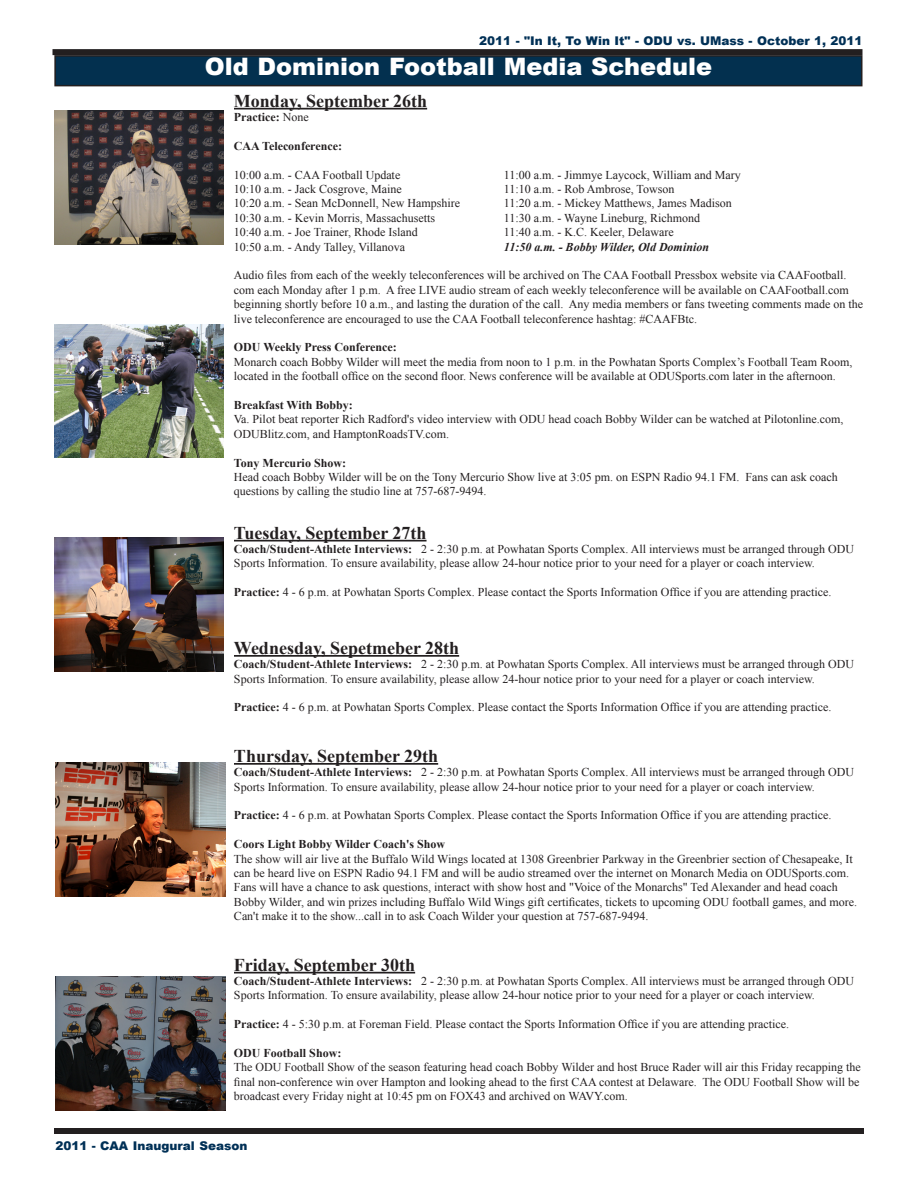
<style>
.page{position:relative;width:918px;height:1188px;background:#fff}
.page>*{position:absolute;margin:0;border:0;box-sizing:border-box;transform-origin:0 0}
.t1{font:900 24px "Arial";color:#fff}
.t2{font:700 18px "Times New Roman";color:#231f20}
.t3{font:12px/14.4px "Times New Roman";color:#231f20}
.t4{font:700 12px "Times New Roman";color:#231f20}
.t5{font:900 12px "Arial";color:#003056}
.t6{font:italic 700 12px "Times New Roman";color:#231f20}
.s1{font-weight:400}
.s2{font-weight:700}
</style>
<div class="page">
<div style="left:52px;top:49px;width:810px;height:6px;background:#231f20"></div>
<div style="left:54px;top:1128px;width:810px;height:6px;background:#231f20"></div>
<hr style="left:234px;top:108px;width:193px;height:2px;background:#231f20">
<hr style="left:234px;top:540px;width:193px;height:2px;background:#231f20">
<hr style="left:234px;top:655px;width:225px;height:2px;background:#231f20">
<hr style="left:234px;top:763px;width:204px;height:2px;background:#231f20">
<hr style="left:234px;top:972px;width:181px;height:2px;background:#231f20">
<div style="left:55px;top:56px;width:807px;height:30px;background:#03304f"></div>
<div style="left:54px;top:55px;width:808px;height:31px;border:2px solid #231f20"></div>
<img style="left:54px;top:110px;width:170px;height:134px">
<img style="left:54px;top:324px;width:170px;height:134px">
<img style="left:54px;top:538px;width:170px;height:134px">
<img style="left:56px;top:762px;width:169px;height:134px">
<img style="left:56px;top:976px;width:169px;height:134px">
<p class="t5" style="left:479px;top:32px;width:385px">2011 - "In It, To Win It" - ODU vs. UMass - October 1, 2011</p>
<p class="t1" style="left:205px;top:49px;width:509px">Old Dominion Football Media Schedule</p>
<p class="t2" style="left:234px;top:88px;width:195px">Monday, September 26th</p>
<p class="t4" style="left:234px;top:109px;width:76px">Practice: <span class="s1">None</span></p>
<p class="t4" style="left:234px;top:138px;width:110px">CAA Teleconference:</p>
<p class="t3" style="left:234px;top:167px;width:168px">10:00 a.m. - CAA Football Update</p>
<p class="t3" style="left:504px;top:167px;width:238px">11:00 a.m. - Jimmye Laycock, William and Mary</p>
<p class="t3" style="left:234px;top:182px;width:169px">10:10 a.m. - Jack Cosgrove, Maine</p>
<p class="t3" style="left:504px;top:182px;width:172px">11:10 a.m. - Rob Ambrose, Towson</p>
<p class="t3" style="left:234px;top:196px;width:228px">10:20 a.m. - Sean McDonnell, New Hampshire</p>
<p class="t3" style="left:504px;top:196px;width:229px">11:20 a.m. - Mickey Matthews, James Madison</p>
<p class="t3" style="left:234px;top:210px;width:203px">10:30 a.m. - Kevin Morris, Massachusetts</p>
<p class="t3" style="left:504px;top:210px;width:198px">11:30 a.m. - Wayne Lineburg, Richmond</p>
<p class="t3" style="left:234px;top:225px;width:185px">10:40 a.m. - Joe Trainer, Rhode Island</p>
<p class="t3" style="left:504px;top:225px;width:171px">11:40 a.m. - K.C. Keeler, Delaware</p>
<p class="t3" style="left:234px;top:239px;width:173px">10:50 a.m. - Andy Talley, Villanova</p>
<p class="t6" style="left:504px;top:238px;width:207px">11:50 a.m. - Bobby Wilder, Old Dominion</p>
<p class="t3" style="left:234px;top:268px;width:631px">Audio files from each of the weekly teleconferences will be archived on The CAA Football Pressbox website via CAAFootball. com each Monday after 1 p.m. A free LIVE audio stream of each weekly teleconference will be available on CAAFootball.com beginning shortly before 10 a.m., and lasting the duration of the call. Any media members or fans tweeting comments made on the live teleconference are encouraged to use the CAA Football teleconference hashtag: #CAAFBtc.</p>
<p class="t4" style="left:234px;top:339px;width:164px">ODU Weekly Press Conference:</p>
<p class="t3" style="left:234px;top:354px;width:620px">Monarch coach Bobby Wilder will meet the media from noon to 1 p.m. in the Powhatan Sports Complex’s Football Team Room, located in the football office on the second floor. News conference will be available at ODUSports.com later in the afternoon.</p>
<p class="t4" style="left:234px;top:397px;width:120px">Breakfast With Bobby:</p>
<p class="t3" style="left:234px;top:412px;width:611px">Va. Pilot beat reporter Rich Radford's video interview with ODU head coach Bobby Wilder can be watched at Pilotonline.com,<br>ODUBlitz.com, and HamptonRoadsTV.com.</p>
<p class="t4" style="left:234px;top:454px;width:114px">Tony Mercurio Show:</p>
<p class="t3" style="left:234px;top:470px;width:605px">Head coach Bobby Wilder will be on the Tony Mercurio Show live at 3:05 pm. on ESPN Radio 94.1 FM. Fans can ask coach questions by calling the studio line at 757-687-9494.</p>
<p class="t2" style="left:234px;top:520px;width:194px">Tuesday, September 27th</p>
<p class="t3" style="left:234px;top:542px;width:622px"><span class="s2">Coach/Student-Athlete Interviews:</span> 2 - 2:30 p.m. at Powhatan Sports Complex. All interviews must be arranged through ODU<br>Sports Information. To ensure availability, please allow 24-hour notice prior to your need for a player or coach interview.</p>
<p class="t3" style="left:234px;top:585px;width:599px"><span class="s2">Practice:</span> 4 - 6 p.m. at Powhatan Sports Complex. Please contact the Sports Information Office if you are attending practice.</p>
<p class="t2" style="left:234px;top:635px;width:227px">Wednesday, Sepetmeber 28th</p>
<p class="t3" style="left:234px;top:657px;width:622px"><span class="s2">Coach/Student-Athlete Interviews:</span> 2 - 2:30 p.m. at Powhatan Sports Complex. All interviews must be arranged through ODU<br>Sports Information. To ensure availability, please allow 24-hour notice prior to your need for a player or coach interview.</p>
<p class="t3" style="left:234px;top:700px;width:599px"><span class="s2">Practice:</span> 4 - 6 p.m. at Powhatan Sports Complex. Please contact the Sports Information Office if you are attending practice.</p>
<p class="t2" style="left:234px;top:743px;width:206px">Thursday, September 29th</p>
<p class="t3" style="left:234px;top:765px;width:622px"><span class="s2">Coach/Student-Athlete Interviews:</span> 2 - 2:30 p.m. at Powhatan Sports Complex. All interviews must be arranged through ODU<br>Sports Information. To ensure availability, please allow 24-hour notice prior to your need for a player or coach interview.</p>
<p class="t3" style="left:234px;top:808px;width:599px"><span class="s2">Practice:</span> 4 - 6 p.m. at Powhatan Sports Complex. Please contact the Sports Information Office if you are attending practice.</p>
<p class="t4" style="left:234px;top:836px;width:213px">Coors Light Bobby Wilder Coach's Show</p>
<p class="t3" style="left:234px;top:851px;width:625px">The show will air live at the Buffalo Wild Wings located at 1308 Greenbrier Parkway in the Greenbrier section of Chesapeake, It can be heard live on ESPN Radio 94.1 FM and will be audio streamed over the internet on Monarch Media on ODUSports.com.<br>Fans will have a chance to ask questions, interact with show host and "Voice of the Monarchs" Ted Alexander and head coach Bobby Wilder, and win prizes including Buffalo Wild Wings gift certificates, tickets to upcoming ODU football games, and more.<br>Can't make it to the show...call in to ask Coach Wilder your question at 757-687-9494.</p>
<p class="t2" style="left:234px;top:952px;width:183px">Friday, September 30th</p>
<p class="t3" style="left:234px;top:974px;width:622px"><span class="s2">Coach/Student-Athlete Interviews:</span> 2 - 2:30 p.m. at Powhatan Sports Complex. All interviews must be arranged through ODU<br>Sports Information. To ensure availability, please allow 24-hour notice prior to your need for a player or coach interview.</p>
<p class="t3" style="left:234px;top:1017px;width:557px"><span class="s2">Practice:</span> 4 - 5:30 p.m. at Foreman Field. Please contact the Sports Information Office if you are attending practice.</p>
<p class="t4" style="left:234px;top:1045px;width:109px">ODU Football Show:</p>
<p class="t3" style="left:234px;top:1060px;width:628px;text-align:justify">The ODU Football Show of the season featuring head coach Bobby Wilder and host Bruce Rader will air this Friday recapping the final non-conference win over Hampton and looking ahead to the first CAA contest at Delaware. The ODU Football Show will be broadcast every Friday night at 10:45 pm on FOX43 and archived on WAVY.com.</p>
<p class="t5" style="left:56px;top:1137px;width:193px">2011 - CAA Inaugural Season</p>
</div>
